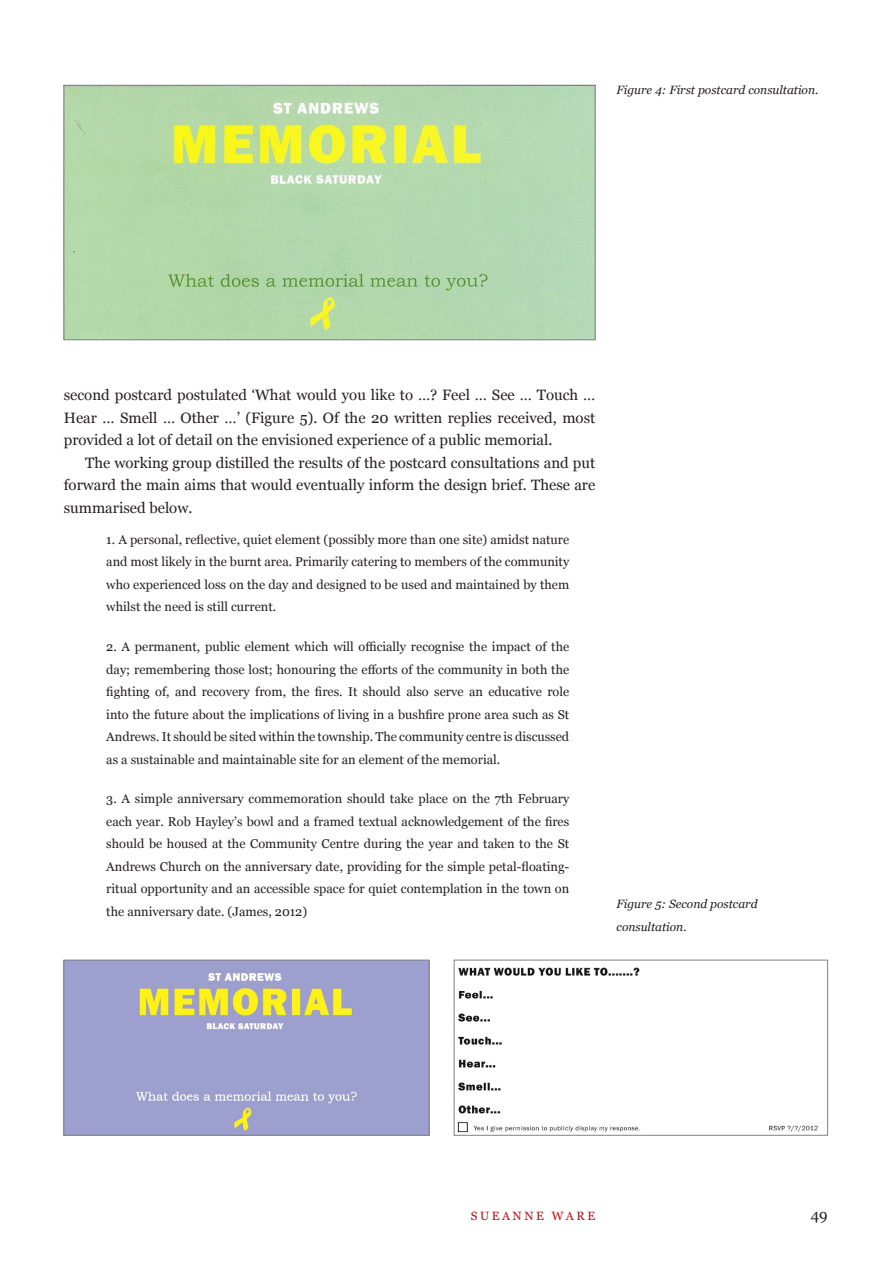
<style>
.page{position:relative;width:893px;height:1263px;background:#fff}
.page>*{position:absolute;margin:0;border:0;box-sizing:border-box;transform-origin:0 0}
.LR_body_text{font:15px/22.5px "Georgia";color:#231f20;text-align:justify}
.LR_indented_quote{font:12.75px/22.5px "Georgia";color:#231f20;text-align:justify}
.LR_caption{font:italic 12px/22.5px "Georgia";color:#231f20}
.t1{font:12px "Georgia";letter-spacing:.21em;color:#b50e1a}
</style>
<div class="page">
<img style="left:66px;top:87px;width:527px;height:251px">
<div style="left:64px;top:85px;width:531px;height:255px;border:1px solid #808285"></div>
<img style="left:66px;top:962px;width:361px;height:171px">
<div style="left:64px;top:960px;width:365px;height:175px;border:1px solid #808285"></div>
<img style="left:457px;top:967px;width:361px;height:166px">
<div style="left:454px;top:960px;width:374px;height:175px;border:1px solid #808285"></div>
<p class="LR_caption" style="left:617px;top:79px;width:203px">Figure 4: First postcard consultation.</p>
<p class="LR_body_text" style="left:64px;top:384px;width:533px">second postcard postulated ‘What would you like to …? Feel … See … Touch … Hear … Smell … Other …’ (Figure 5). Of the 20 written replies received, most provided a lot of detail on the envisioned experience of a public memorial.</p>
<p class="LR_body_text" style="left:64px;top:452px;width:533px;text-indent:21px">The working group distilled the results of the postcard consultations and put forward the main aims that would eventually inform the design brief. These are summarised below.</p>
<p class="LR_indented_quote" style="left:106px;top:529px;width:464px">1. A personal, reflective, quiet element (possibly more than one site) amidst nature and most likely in the burnt area. Primarily catering to members of the community who experienced loss on the day and designed to be used and maintained by them whilst the need is still current.</p>
<p class="LR_indented_quote" style="left:106px;top:636px;width:464px">2. A permanent, public element which will officially recognise the impact of the day; remembering those lost; honouring the efforts of the community in both the fighting of, and recovery from, the fires. It should also serve an educative role into the future about the implications of living in a bushfire prone area such as St Andrews. It should be sited within the township. The community centre is discussed as a sustainable and maintainable site for an element of the memorial.</p>
<p class="LR_indented_quote" style="left:106px;top:788px;width:464px">3. A simple anniversary commemoration should take place on the 7th February each year. Rob Hayley’s bowl and a framed textual acknowledgement of the fires should be housed at the Community Centre during the year and taken to the St Andrews Church on the anniversary date, providing for the simple petal-floating&shy;ritual opportunity and an accessible space for quiet contemplation in the town on the anniversary date. (James, 2012)</p>
<p class="LR_caption" style="left:617px;top:893px;width:143px">Figure 5: Second postcard consultation.</p>
<p class="t1" style="left:471px;top:1209px;width:126px">SUEANNE WARE</p>
<p class="LR_body_text" style="left:811px;top:1204px;width:18px">49</p>
</div>
